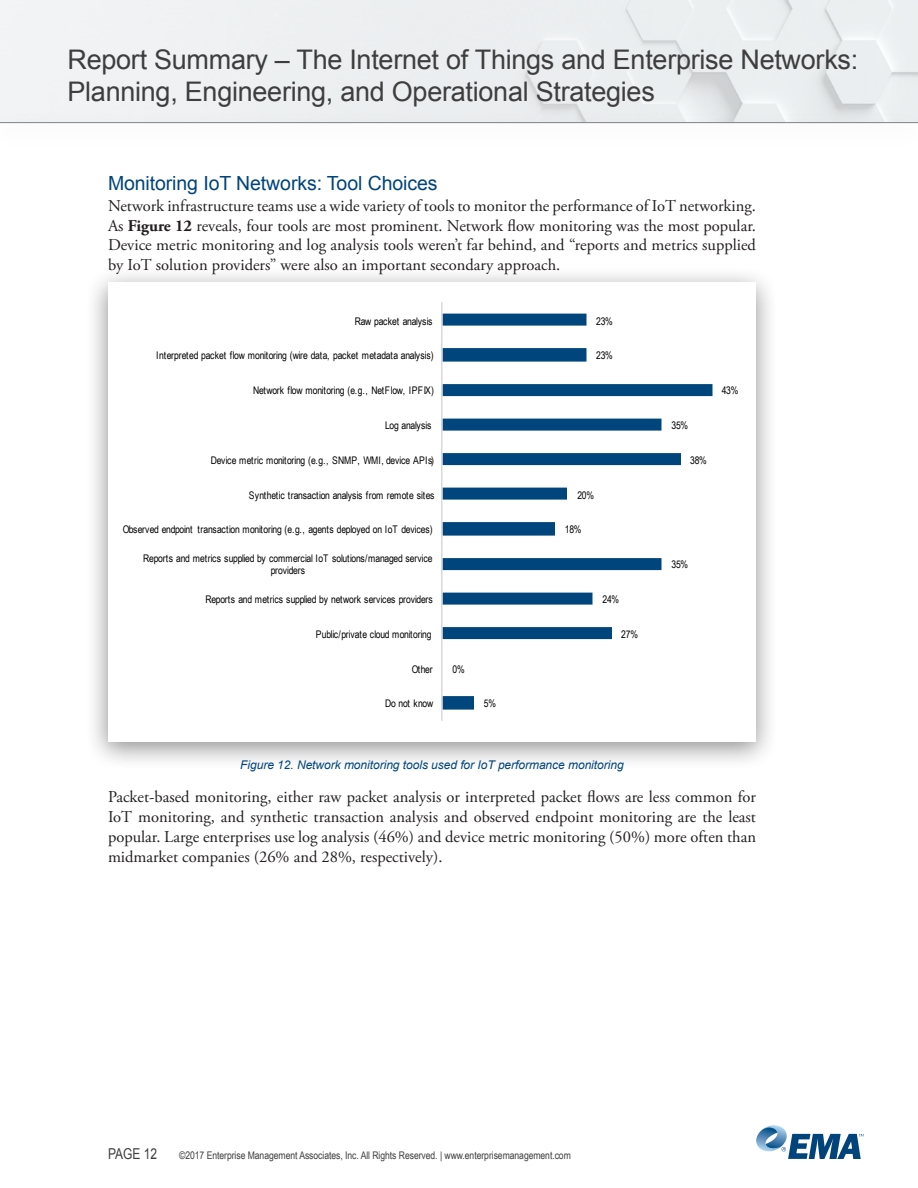
<style>
.page{position:relative;width:918px;height:1188px;background:#fff}
.page>*{position:absolute;margin:0;border:0;box-sizing:border-box;transform-origin:0 0}
.t1{font:27px/32.4px "Arial";letter-spacing:-.01em;color:#3e3e3f}
.Heading_2{font:19.5px "Arial";letter-spacing:-.005em;color:#00447b}
.t2{font:16.5px/19.8px "Adobe Garamond Pro";color:#231f20;text-align:justify}
.t3{font:15px "Arial";color:#3e3e3f;scale:.8 1}
.Captions{font:italic 12px "Arial";letter-spacing:-.005em;color:#00447b}
.t4{font:10.5px/12px "Arial Narrow";letter-spacing:-.025em;color:#000;text-align:center}
.t5{font:10.5px "Arial Narrow";letter-spacing:-.005em;color:#3e3e3f}
.t6{font:10.5px "Arial Narrow";letter-spacing:-.005em;color:#000}
.s1{font-weight:700}
</style>
<div class="page">
<div style="left:0;top:0;width:918px;height:106px;background:#eceff1"></div>
<svg style="left:756px;top:1125px;width:108px;height:34px"></svg>
<div style="left:0;top:106px;width:918px;height:46px;background:#231f20;opacity:.5"></div>
<hr style="left:0;top:122px;width:918px;height:1px;background:#808285">
<div style="left:85px;top:266px;width:694px;height:505px;background:#231f20;opacity:.5"></div>
<div style="left:108px;top:282px;width:648px;height:459px;background:#fff"></div>
<svg style="left:442px;top:314px;width:270px;height:396px"></svg>
<hr style="left:441px;top:302px;width:1px;height:419px;background:#d9d9d9">
<h1 class="t1" style="left:68px;top:43px;width:792px">Report Summary – The Internet of Things and Enterprise Networks:<br>Planning, Engineering, and Operational Strategies</h1>
<p class="Heading_2" style="left:108px;top:170px;width:331px">Monitoring IoT Networks: Tool Choices</p>
<p class="t2" style="left:108px;top:196px;width:650px">Network infrastructure teams use a wide variety of tools to monitor the performance of IoT networking.<br>As <span class="s1">Figure 12</span> reveals, four tools are most prominent. Network flow monitoring was the most popular.<br>Device metric monitoring and log analysis tools weren’t far behind, and “reports and metrics supplied by IoT solution providers” were also an important secondary approach.</p>
<p class="t4" style="left:355px;top:315px;width:79px">Raw packet analysis</p>
<p class="t4" style="left:156px;top:349px;width:279px">Interpreted packet flow monitoring (wire data, packet metadata analysis)</p>
<p class="t4" style="left:253px;top:384px;width:183px">Network flow monitoring (e.g., NetFlow, IPFIX)</p>
<p class="t4" style="left:385px;top:419px;width:48px">Log analysis</p>
<p class="t6" style="left:211px;top:452px;width:225px">Device metric monitoring (e.g., SNMP, WMI, device APIs)</p>
<p class="t4" style="left:249px;top:489px;width:187px">Synthetic transaction analysis from remote sites</p>
<p class="t4" style="left:123px;top:523px;width:311px">Observed endpoint transaction monitoring (e.g., agents deployed on IoT devices)</p>
<p class="t4" style="left:143px;top:552px;width:291px">Reports and metrics supplied by commercial IoT solutions/managed service providers</p>
<p class="t4" style="left:205px;top:593px;width:229px">Reports and metrics supplied by network services providers</p>
<p class="t4" style="left:316px;top:628px;width:117px">Public/private cloud monitoring</p>
<p class="t4" style="left:412px;top:662px;width:22px">Other</p>
<p class="t4" style="left:385px;top:697px;width:50px">Do not know</p>
<p class="t4" style="left:453px;top:662px;width:14px">0%</p>
<p class="t4" style="left:484px;top:697px;width:14px">5%</p>
<p class="t4" style="left:596px;top:315px;width:18px">23%</p>
<p class="t4" style="left:596px;top:349px;width:18px">23%</p>
<p class="t4" style="left:577px;top:489px;width:18px">20%</p>
<p class="t4" style="left:565px;top:523px;width:18px">18%</p>
<p class="t4" style="left:603px;top:593px;width:18px">24%</p>
<p class="t4" style="left:621px;top:628px;width:18px">27%</p>
<p class="t4" style="left:672px;top:419px;width:18px">35%</p>
<p class="t4" style="left:690px;top:454px;width:18px">38%</p>
<p class="t4" style="left:722px;top:384px;width:18px">43%</p>
<p class="t4" style="left:672px;top:558px;width:18px">35%</p>
<p class="Captions" style="left:240px;top:757px;width:385px">Figure 12. Network monitoring tools used for IoT performance monitoring</p>
<p class="t2" style="left:108px;top:788px;width:650px">Packet-based monitoring, either raw packet analysis or interpreted packet flows are less common for IoT monitoring, and synthetic transaction analysis and observed endpoint monitoring are the least popular. Large enterprises use log analysis (46%) and device metric monitoring (50%) more often than midmarket companies (26% and 28%, respectively).</p>
<p class="t3" style="left:108px;top:1144px;width:63px">PAGE 12</p>
<p class="t5" style="left:179px;top:1147px;width:393px">©2017 Enterprise Management Associates, Inc. All Rights Reserved. | www.enterprisemanagement.com</p>
</div>
